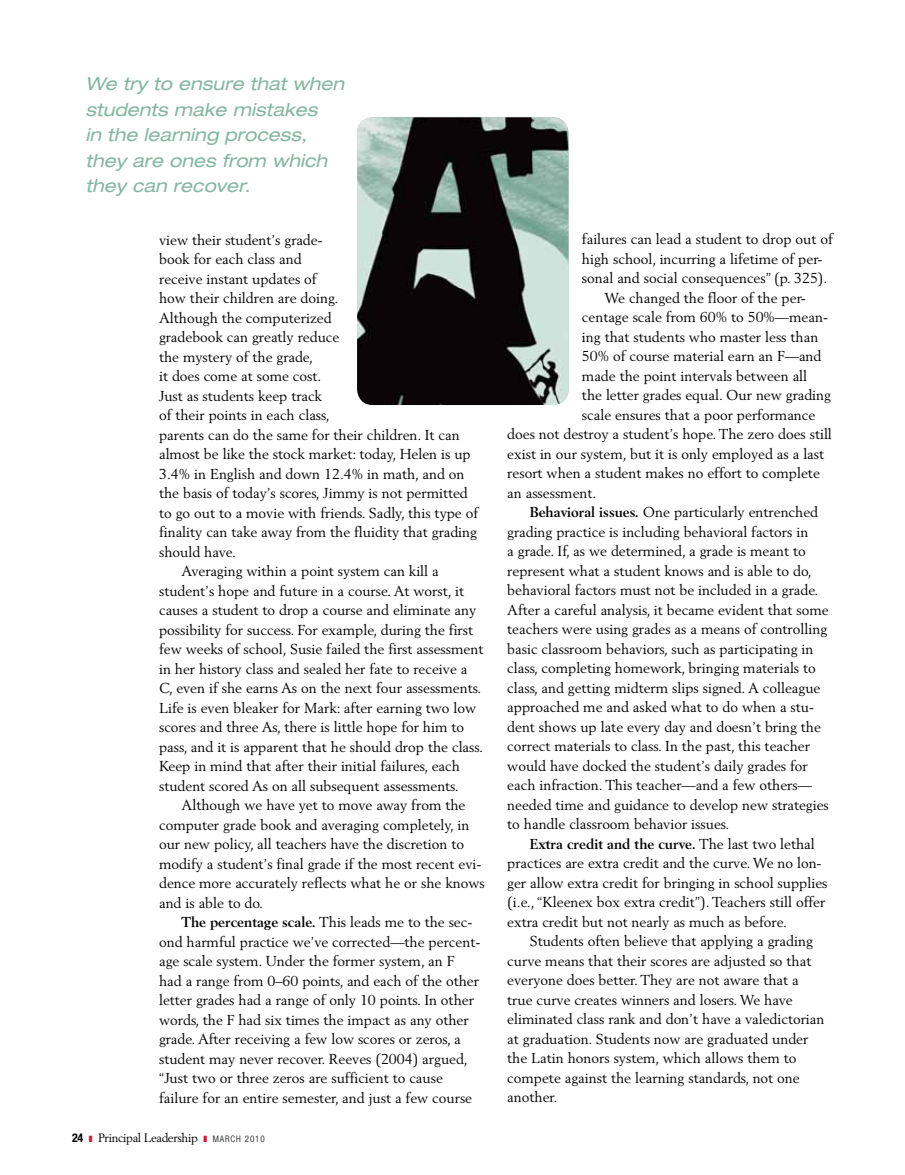
<style>
.page{position:relative;width:905px;height:1175px;background:#fff}
.page>*{position:absolute;margin:0;border:0;box-sizing:border-box;transform-origin:0 0}
.t1{font:italic expanded 18px/25.5px "Helvetica Neue LT";color:#84b7a0}
.t2{font:14.25px "Berling LT";color:#000}
.t3{font:700 14.25px "Berling LT";color:#000}
.t4{font:12px "Berling LT";letter-spacing:-.03em;color:#000}
.s1{font-weight:700}
.s2{font-family:"Helvetica Neue LT";font-weight:700;font-stretch:condensed}
.s3{font-family:"Helvetica Neue LT";font-weight:300;font-stretch:condensed;font-size:9px}
.s4{font-weight:400}
</style>
<div class="page">
<img style="left:357px;top:117px;width:211px;height:288px">
<p class="t1" style="left:86px;top:71px;width:260px">We try to ensure that when students make mistakes<br>in the learning process, they are ones from which they can recover.</p>
<p class="t2" style="left:159px;top:231px;width:165px">view their student’s grade-</p>
<p class="t2" style="left:159px;top:250px;width:144px">book for each class and</p>
<p class="t2" style="left:159px;top:270px;width:159px">receive instant updates of</p>
<p class="t2" style="left:159px;top:289px;width:181px">how their children are doing.</p>
<p class="t2" style="left:159px;top:309px;width:174px">Although the computerized</p>
<p class="t2" style="left:159px;top:328px;width:182px">gradebook can greatly reduce</p>
<p class="t2" style="left:159px;top:348px;width:155px">the mystery of the grade,</p>
<p class="t2" style="left:159px;top:367px;width:164px">it does come at some cost.</p>
<p class="t2" style="left:159px;top:387px;width:164px">Just as students keep track</p>
<p class="t2" style="left:159px;top:406px;width:172px">of their points in each class,</p>
<p class="t2" style="left:159px;top:426px;width:302px">parents can do the same for their children. It can</p>
<p class="t2" style="left:159px;top:445px;width:313px">almost be like the stock market: today, Helen is up</p>
<p class="t2" style="left:159px;top:465px;width:307px">3.4% in English and down 12.4% in math, and on</p>
<p class="t2" style="left:159px;top:484px;width:310px">the basis of today’s scores, Jimmy is not permitted</p>
<p class="t2" style="left:159px;top:504px;width:320px">to go out to a movie with friends. Sadly, this type of</p>
<p class="t2" style="left:159px;top:523px;width:319px">finality can take away from the fluidity that grading</p>
<p class="t2" style="left:159px;top:543px;width:78px">should have.</p>
<p class="t2" style="left:182px;top:562px;width:259px">Averaging within a point system can kill a</p>
<p class="t2" style="left:159px;top:582px;width:306px">student’s hope and future in a course. At worst, it</p>
<p class="t2" style="left:159px;top:601px;width:318px">causes a student to drop a course and eliminate any</p>
<p class="t2" style="left:159px;top:621px;width:315px">possibility for success. For example, during the first</p>
<p class="t2" style="left:159px;top:640px;width:326px">few weeks of school, Susie failed the first assessment</p>
<p class="t2" style="left:159px;top:660px;width:310px">in her history class and sealed her fate to receive a</p>
<p class="t2" style="left:159px;top:679px;width:324px">C, even if she earns As on the next four assessments.</p>
<p class="t2" style="left:159px;top:699px;width:319px">Life is even bleaker for Mark: after earning two low</p>
<p class="t2" style="left:159px;top:718px;width:306px">scores and three As, there is little hope for him to</p>
<p class="t2" style="left:159px;top:738px;width:325px">pass, and it is apparent that he should drop the class.</p>
<p class="t2" style="left:159px;top:757px;width:302px">Keep in mind that after their initial failures, each</p>
<p class="t2" style="left:159px;top:777px;width:301px">student scored As on all subsequent assessments.</p>
<p class="t2" style="left:182px;top:796px;width:285px">Although we have yet to move away from the</p>
<p class="t2" style="left:159px;top:816px;width:312px">computer grade book and averaging completely, in</p>
<p class="t2" style="left:159px;top:835px;width:306px">our new policy, all teachers have the discretion to</p>
<p class="t2" style="left:159px;top:855px;width:324px">modify a student’s final grade if the most recent evi-</p>
<p class="t2" style="left:159px;top:874px;width:327px">dence more accurately reflects what he or she knows</p>
<p class="t2" style="left:159px;top:894px;width:105px">and is able to do.</p>
<p class="t2" style="left:182px;top:913px;width:292px"><span class="s1">The percentage scale.</span> This leads me to the sec-</p>
<p class="t2" style="left:159px;top:933px;width:323px">ond harmful practice we’ve corrected—the percent-</p>
<p class="t2" style="left:159px;top:952px;width:297px">age scale system. Under the former system, an F</p>
<p class="t2" style="left:159px;top:972px;width:321px">had a range from 0–60 points, and each of the other</p>
<p class="t2" style="left:159px;top:991px;width:316px">letter grades had a range of only 10 points. In other</p>
<p class="t2" style="left:159px;top:1011px;width:311px">words, the F had six times the impact as any other</p>
<p class="t2" style="left:159px;top:1030px;width:303px">grade. After receiving a few low scores or zeros, a</p>
<p class="t2" style="left:159px;top:1050px;width:310px">student may never recover. Reeves (2004) argued,</p>
<p class="t2" style="left:159px;top:1069px;width:285px">“Just two or three zeros are sufficient to cause</p>
<p class="t2" style="left:159px;top:1089px;width:314px">failure for an entire semester, and just a few course</p>
<p class="t4" style="left:72px;top:1130px;width:194px"><span class="s2">24</span> Principal Leadership <span class="s3">MARCH 2010</span></p>
<p class="t2" style="left:582px;top:231px;width:252px">failures can lead a student to drop out of</p>
<p class="t2" style="left:582px;top:250px;width:242px">high school, incurring a lifetime of per-</p>
<p class="t2" style="left:582px;top:270px;width:247px">sonal and social consequences” (p. 325).</p>
<p class="t2" style="left:604px;top:289px;width:203px">We changed the floor of the per-</p>
<p class="t2" style="left:582px;top:309px;width:247px">centage scale from 60% to 50%—mean-</p>
<p class="t2" style="left:582px;top:328px;width:238px">ing that students who master less than</p>
<p class="t2" style="left:582px;top:348px;width:241px">50% of course material earn an F—and</p>
<p class="t2" style="left:582px;top:367px;width:227px">made the point intervals between all</p>
<p class="t2" style="left:582px;top:387px;width:250px">the letter grades equal. Our new grading</p>
<p class="t2" style="left:582px;top:406px;width:235px">scale ensures that a poor performance</p>
<p class="t2" style="left:507px;top:426px;width:326px">does not destroy a student’s hope. The zero does still</p>
<p class="t2" style="left:507px;top:445px;width:318px">exist in our system, but it is only employed as a last</p>
<p class="t2" style="left:507px;top:464px;width:314px">resort when a student makes no effort to complete</p>
<p class="t2" style="left:507px;top:484px;width:91px">an assessment.</p>
<p class="t2" style="left:530px;top:503px;width:290px"><span class="s1">Behavioral issues.</span> One particularly entrenched</p>
<p class="t2" style="left:507px;top:523px;width:302px">grading practice is including behavioral factors in</p>
<p class="t2" style="left:507px;top:542px;width:300px">a grade. If, as we determined, a grade is meant to</p>
<p class="t2" style="left:507px;top:562px;width:306px">represent what a student knows and is able to do,</p>
<p class="t2" style="left:507px;top:581px;width:312px">behavioral factors must not be included in a grade.</p>
<p class="t2" style="left:507px;top:601px;width:323px">After a careful analysis, it became evident that some</p>
<p class="t2" style="left:507px;top:620px;width:321px">teachers were using grades as a means of controlling</p>
<p class="t2" style="left:507px;top:640px;width:308px">basic classroom behaviors, such as participating in</p>
<p class="t2" style="left:507px;top:659px;width:310px">class, completing homework, bringing materials to</p>
<p class="t2" style="left:507px;top:679px;width:314px">class, and getting midterm slips signed. A colleague</p>
<p class="t2" style="left:507px;top:698px;width:308px">approached me and asked what to do when a stu-</p>
<p class="t2" style="left:507px;top:718px;width:315px">dent shows up late every day and doesn’t bring the</p>
<p class="t2" style="left:507px;top:737px;width:304px">correct materials to class. In the past, this teacher</p>
<p class="t2" style="left:507px;top:757px;width:302px">would have docked the student’s daily grades for</p>
<p class="t2" style="left:507px;top:776px;width:306px">each infraction. This teacher—and a few others—</p>
<p class="t2" style="left:507px;top:796px;width:323px">needed time and guidance to develop new strategies</p>
<p class="t2" style="left:507px;top:815px;width:224px">to handle classroom behavior issues.</p>
<p class="t3" style="left:530px;top:835px;width:286px">Extra credit and the curve. <span class="s4">The last two lethal</span></p>
<p class="t2" style="left:507px;top:854px;width:316px">practices are extra credit and the curve. We no lon-</p>
<p class="t2" style="left:507px;top:874px;width:322px">ger allow extra credit for bringing in school supplies</p>
<p class="t2" style="left:507px;top:893px;width:319px">(i.e., “Kleenex box extra credit”). Teachers still offer</p>
<p class="t2" style="left:507px;top:913px;width:281px">extra credit but not nearly as much as before.</p>
<p class="t2" style="left:530px;top:932px;width:284px">Students often believe that applying a grading</p>
<p class="t2" style="left:507px;top:952px;width:305px">curve means that their scores are adjusted so that</p>
<p class="t2" style="left:507px;top:971px;width:293px">everyone does better. They are not aware that a</p>
<p class="t2" style="left:507px;top:991px;width:287px">true curve creates winners and losers. We have</p>
<p class="t2" style="left:507px;top:1010px;width:319px">eliminated class rank and don’t have a valedictorian</p>
<p class="t2" style="left:507px;top:1030px;width:302px">at graduation. Students now are graduated under</p>
<p class="t2" style="left:507px;top:1049px;width:291px">the Latin honors system, which allows them to</p>
<p class="t2" style="left:507px;top:1069px;width:294px">compete against the learning standards, not one</p>
<p class="t2" style="left:507px;top:1088px;width:52px">another.</p>
</div>
